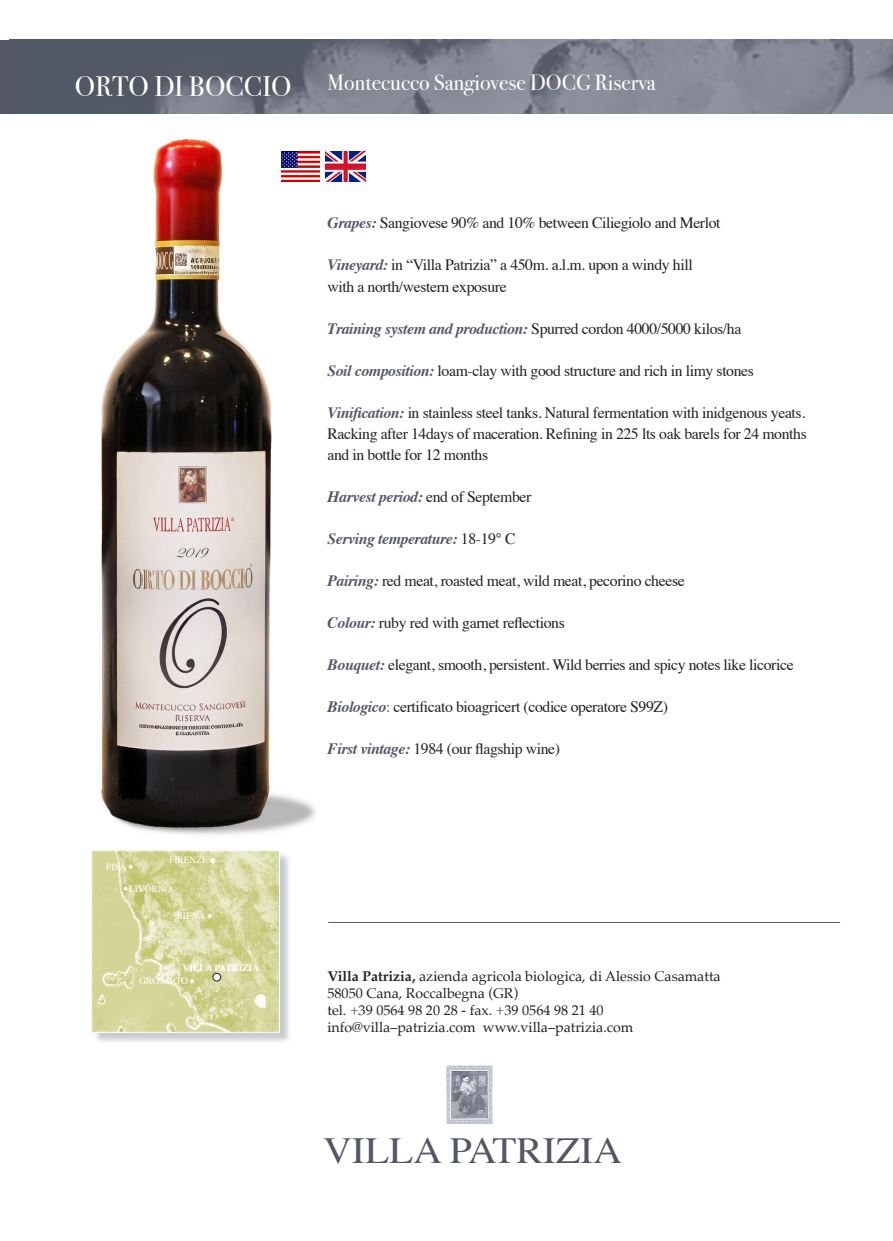
<style>
.page{position:relative;width:893px;height:1241px;background:#fff}
.page>*{position:absolute;margin:0;border:0;box-sizing:border-box;transform-origin:0 0}
.t1{font:36.75px "Times";color:#535765;scale:1.08 1}
.t2{font:28.35px "Bodoni Svty Two ITCTT";color:#fff}
.t3{font:22.05px "Bodoni Svty Two ITCTT";color:#fff}
.t4{font:15.75px "Times";letter-spacing:-.025em;color:#231f20}
.t5{font:italic 700 15.75px "Times";letter-spacing:-.025em;color:#535765}
.t6{font:14.17px "Palatino";color:#231f20}
.t7{font:9.45px "Times";color:#fff}
.t8{font:700 9.45px "Times";color:#fff}
.s1{font-weight:700;font-style:italic;color:#535765}
.s2{font-weight:400;font-style:normal;color:#231f20}
.s3{color:#535765}
.s4{font-weight:700}
</style>
<div class="page">
<img style="left:101px;top:138px;width:234px;height:697px">
<img style="left:10px;top:40px;width:883px;height:74px">
<img style="left:446px;top:1065px;width:46px;height:58px">
<div style="left:93px;top:852px;width:199px;height:192px;background:#535765;opacity:.32"></div>
<img style="left:93px;top:852px;width:185px;height:178px">
<div style="left:91px;top:850px;width:189px;height:182px;border:1px solid #fff"></div>
<div style="left:213px;top:973px;width:8px;height:7px;background:#fff;border-radius:50%"></div>
<div style="left:212px;top:972px;width:9px;height:9px;border:1px solid #231f20;border-radius:50%"></div>
<svg style="left:190px;top:979px;width:4px;height:3px"></svg>
<svg style="left:124px;top:886px;width:4px;height:4px"></svg>
<svg style="left:208px;top:914px;width:4px;height:3px"></svg>
<svg style="left:129px;top:864px;width:4px;height:4px"></svg>
<svg style="left:210px;top:857px;width:5px;height:6px"></svg>
<hr style="left:328px;top:921px;width:512px;height:1px;background:#535765">
<img style="left:326px;top:151px;width:39px;height:30px">
<img style="left:282px;top:151px;width:37px;height:30px">
<p class="t2" style="left:75px;top:63px;width:218px">ORTO DI BOCCIO</p>
<p class="t3" style="left:327px;top:64px;width:330px">Montecucco Sangiovese DOCG Riserva</p>
<p class="t7" style="left:106px;top:858px;width:22px">PISA</p>
<p class="t7" style="left:169px;top:851px;width:40px">FIRENZE</p>
<p class="t7" style="left:129px;top:879px;width:44px">LIVORNO</p>
<p class="t7" style="left:178px;top:907px;width:29px">SIENA</p>
<p class="t8" style="left:183px;top:958px;width:78px">VILLA PATRIZIA</p>
<p class="t7" style="left:139px;top:972px;width:50px">GROSSETO</p>
<p class="t4" style="left:327px;top:208px;width:395px"><span class="s1">Grapes:</span> Sangiovese 90% and 10% between Ciliegiolo and Merlot</p>
<p class="t4" style="left:327px;top:250px;width:367px"><span class="s1">Vineyard:</span> in “Villa Patrizia” a 450m. a.l.m. upon a windy hill</p>
<p class="t4" style="left:327px;top:271px;width:181px">with a north/western exposure</p>
<p class="t4" style="left:327px;top:313px;width:415px"><span class="s1">Training system and production:</span> Spurred cordon 4000/5000 kilos/ha</p>
<p class="t4" style="left:327px;top:355px;width:428px"><span class="s1">Soil composition:</span> loam-clay with good structure and rich in limy stones</p>
<p class="t4" style="left:327px;top:397px;width:479px"><span class="s1">Vinification:</span> in stainless steel tanks. Natural fermentation with inidgenous yeats.</p>
<p class="t4" style="left:327px;top:418px;width:481px">Racking after 14days of maceration. Refining in 225 lts oak barels for 24 months</p>
<p class="t4" style="left:327px;top:439px;width:162px">and in bottle for 12 months</p>
<p class="t5" style="left:327px;top:481px;width:205px">Harvest period: <span class="s2">end of September</span></p>
<p class="t5" style="left:327px;top:523px;width:190px">Serving temperature: <span class="s2">18-19° C</span></p>
<p class="t4" style="left:327px;top:565px;width:359px"><span class="s1">Pairing:</span> red meat, roasted meat, wild meat, pecorino cheese</p>
<p class="t4" style="left:327px;top:607px;width:239px"><span class="s1">Colour:</span> ruby red with garnet reflections</p>
<p class="t4" style="left:327px;top:649px;width:468px"><span class="s1">Bouquet:</span> elegant, smooth, persistent. Wild berries and spicy notes like licorice</p>
<p class="t4" style="left:327px;top:691px;width:342px"><span class="s1">Biologico</span><span class="s3">:</span> certificato bioagricert (codice operatore S99Z)</p>
<p class="t4" style="left:327px;top:733px;width:234px"><span class="s1">First vintage:</span> 1984 (our flagship wine)</p>
<p class="t6" style="left:327px;top:964px;width:395px"><span class="s4">Villa Patrizia,</span> azienda agricola biologica, di Alessio Casamatta</p>
<p class="t6" style="left:327px;top:981px;width:192px">58050 Cana, Roccalbegna (GR)</p>
<p class="t6" style="left:327px;top:998px;width:278px">tel. +39 0564 98 20 28 - fax. +39 0564 98 21 40</p>
<p class="t6" style="left:327px;top:1015px;width:308px">info@villa–patrizia.com www.villa–patrizia.com</p>
<p class="t1" style="left:323px;top:1116px;width:278px">VILLA PATRIZIA</p>
</div>
